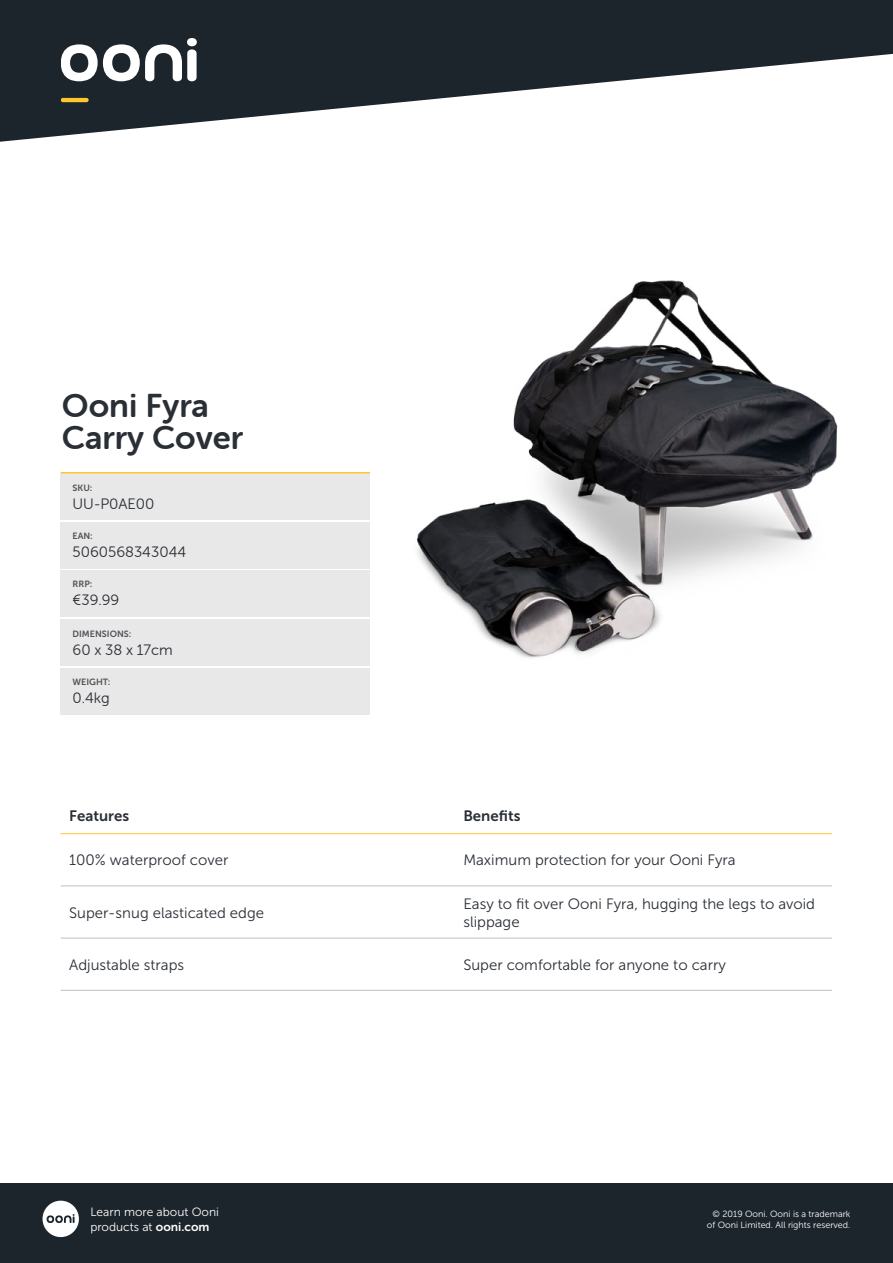
<style>
.page{position:relative;width:893px;height:1263px;background:#fff}
.page>*{position:absolute;margin:0;border:0;box-sizing:border-box;transform-origin:0 0}
.t1{font:33px/31.5px "Museo Sans Rounded 700";color:#2a2f36}
.t2{font:15px/18px "Museo Sans 300";color:#2a2f36}
.t3{font:15px "Museo Sans Rounded 300";color:#2a2f36}
.t4{font:15px "Museo Sans 700";color:#2a2f36}
.t5{font:12px/14.4px "Museo Sans 300";color:#fff}
.t6{font:9px/10.8px "Museo Sans 300";color:#fff;text-align:right}
.t7{font:9px "Museo Sans 700";color:#505056}
.s1{font-family:"Museo Sans 700"}
</style>
<div class="page">
<svg style="left:0;top:0;width:893px;height:142px;fill:#1d252c"></svg>
<div style="left:0;top:1183px;width:893px;height:80px;background:#1d252c"></div>
<svg style="left:43px;top:1201px;width:36px;height:36px"></svg>
<svg style="left:61px;top:38px;width:136px;height:43px"></svg>
<hr style="left:61px;top:98px;width:28px;height:4px;background:#ffc62f;border-radius:2px">
<div style="left:61px;top:473px;width:309px;height:46px;background:#e9e8e9"></div>
<div style="left:61px;top:522px;width:309px;height:46px;background:#e9e8e9"></div>
<div style="left:61px;top:570px;width:309px;height:47px;background:#e9e8e9"></div>
<div style="left:61px;top:619px;width:309px;height:47px;background:#e9e8e9"></div>
<div style="left:61px;top:668px;width:309px;height:47px;background:#e9e8e9"></div>
<img style="left:417px;top:280px;width:421px;height:378px">
<hr style="left:61px;top:886px;width:385px;height:1px;background:#bfbec0">
<hr style="left:446px;top:886px;width:386px;height:1px;background:#bfbec0">
<hr style="left:61px;top:938px;width:385px;height:1px;background:#bfbec0">
<hr style="left:446px;top:938px;width:386px;height:1px;background:#bfbec0">
<hr style="left:61px;top:990px;width:385px;height:1px;background:#bfbec0">
<hr style="left:446px;top:990px;width:386px;height:1px;background:#bfbec0">
<hr style="left:61px;top:833px;width:385px;height:1px;background:#ffc62f">
<hr style="left:446px;top:833px;width:386px;height:1px;background:#ffc62f">
<hr style="left:61px;top:472px;width:309px;height:1px;background:#ffc62f">
<h1 class="t1" style="left:62px;top:390px;width:183px">Ooni Fyra<br>Carry Cover</h1>
<p class="t7" style="left:73px;top:483px;width:21px">SKU:</p>
<p class="t3" style="left:73px;top:495px;width:83px">UU-P0AE00</p>
<p class="t7" style="left:73px;top:531px;width:22px">EAN:</p>
<p class="t3" style="left:73px;top:544px;width:115px">5060568343044</p>
<p class="t7" style="left:73px;top:579px;width:21px">RRP:</p>
<p class="t3" style="left:73px;top:592px;width:48px">€39.99</p>
<p class="t7" style="left:73px;top:629px;width:60px">DIMENSIONS:</p>
<p class="t3" style="left:73px;top:642px;width:102px">60 x 38 x 17cm</p>
<p class="t7" style="left:73px;top:677px;width:39px">WEIGHT:</p>
<p class="t3" style="left:73px;top:690px;width:39px">0.4kg</p>
<p class="t4" style="left:69px;top:807px;width:61px">Features</p>
<p class="t4" style="left:463px;top:807px;width:59px">Benefits</p>
<p class="t2" style="left:69px;top:851px;width:161px">100% waterproof cover</p>
<p class="t2" style="left:463px;top:851px;width:274px">Maximum protection for your Ooni Fyra</p>
<p class="t2" style="left:69px;top:903px;width:196px">Super-snug elasticated edge</p>
<p class="t2" style="left:463px;top:894px;width:353px">Easy to fit over Ooni Fyra, hugging the legs to avoid slippage</p>
<p class="t2" style="left:69px;top:956px;width:117px">Adjustable straps</p>
<p class="t2" style="left:463px;top:956px;width:264px">Super comfortable for anyone to carry</p>
<p class="t5" style="left:90px;top:1205px;width:130px">Learn more about Ooni products at <span class="s1">ooni.com</span></p>
<p class="t6" style="left:707px;top:1209px;width:145px">© 2019 Ooni. Ooni is a trademark of Ooni Limited. All rights reserved.</p>
</div>
